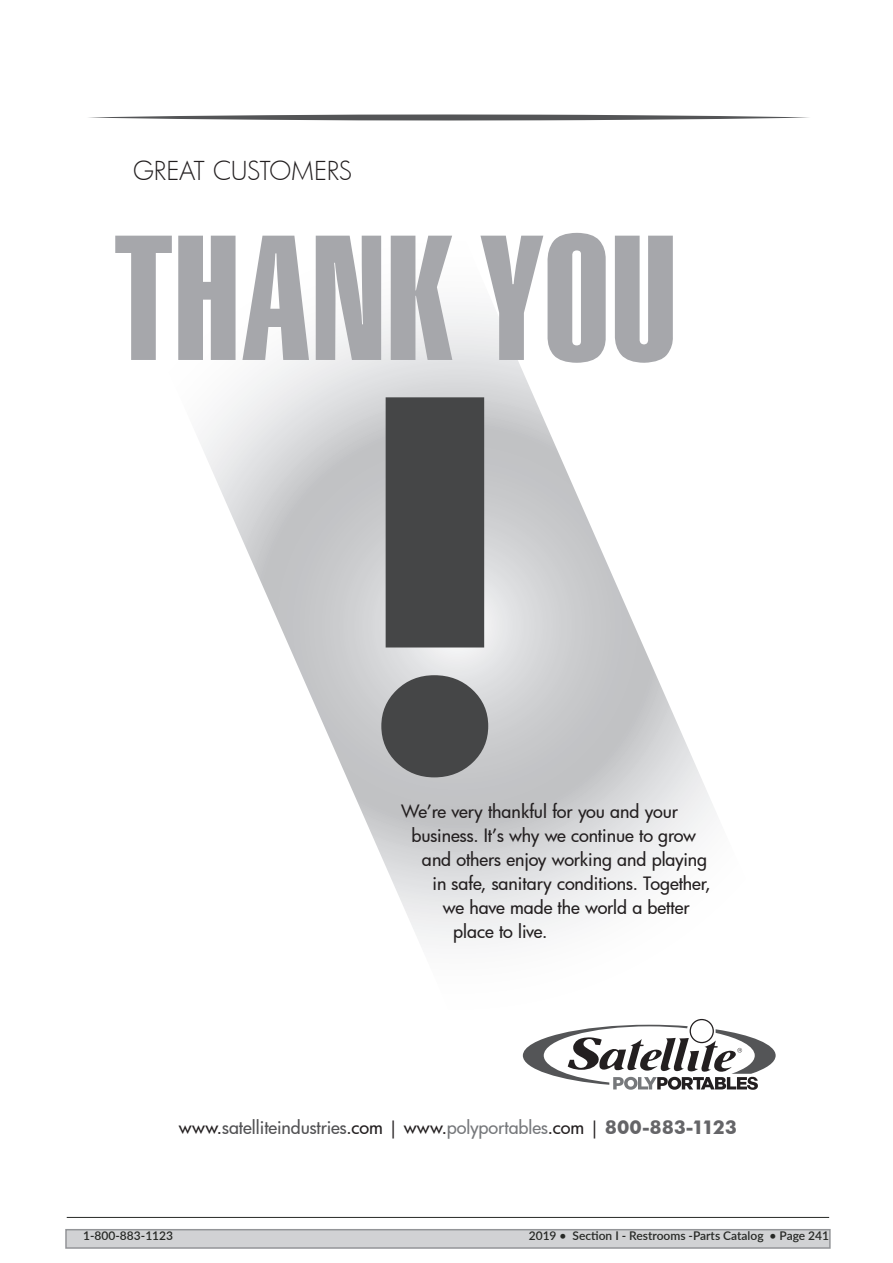
<style>
.page{position:relative;width:893px;height:1263px;background:#fff}
.page>*{position:absolute;margin:0;border:0;box-sizing:border-box;transform-origin:0 0}
.t1{font:700 493.5px "Futura";color:#454647;scale:1.05 1}
.t2{font:174px "Geneva Cmpr";letter-spacing:.01em;color:#a6a7ab}
.t3{font:300 25.5px "Futura";letter-spacing:-.01em;color:#231f20}
.t4{font:500 18px "Futura";letter-spacing:-.005em;color:#231f20}
.t5{font:500 18px "Futura";letter-spacing:-.005em;color:#525254}
.t6{font:600 12px "Lato";color:#262825}
.s1{color:#231f20}
.s2{color:#76787b}
.s3{font-weight:700;color:#656568}
</style>
<div class="page">
<svg style="left:200px;top:310px;width:514px;height:747px"></svg>
<svg style="left:523px;top:1019px;width:253px;height:71px"></svg>
<svg style="left:88px;top:114px;width:721px;height:6px"></svg>
<div style="left:66px;top:1230px;width:764px;height:18px;background:#d1d2d4"></div>
<hr style="left:67px;top:1217px;width:762px;height:1px;background:#262825">
<div style="left:65px;top:1229px;width:766px;height:20px;border:2px solid #939598"></div>
<h3 class="t3" style="left:133px;top:154px;width:221px">GREAT CUSTOMERS</h3>
<h2 class="t2" style="left:114px;top:201px;width:564px">THANK YOU</h2>
<h1 class="t1" style="left:335px;top:238px;width:191px">!</h1>
<p class="t4" style="left:401px;top:799px;width:279px">We’re very thankful for you and your</p>
<p class="t4" style="left:412px;top:823px;width:286px">business. It’s why we continue to grow</p>
<p class="t4" style="left:422px;top:847px;width:287px">and others enjoy working and playing</p>
<p class="t4" style="left:432px;top:871px;width:280px">in safe, sanitary conditions. Together,</p>
<p class="t4" style="left:443px;top:895px;width:248px">we have made the world a better</p>
<p class="t4" style="left:453px;top:919px;width:95px">place to live.</p>
<p class="t5" style="left:179px;top:1115px;width:560px"><span class="s1">www.</span>satelliteindustries<span class="s1">.com | www.</span><span class="s2">polyportables</span><span class="s1">.com |</span> <span class="s3">800-883-1123</span></p>
<p class="t6" style="left:83px;top:1227px;width:91px">1-800-883-1123</p>
<p class="t6" style="left:529px;top:1227px;width:302px">2019 • Section I - Restrooms -Parts Catalog • Page 241</p>
</div>
